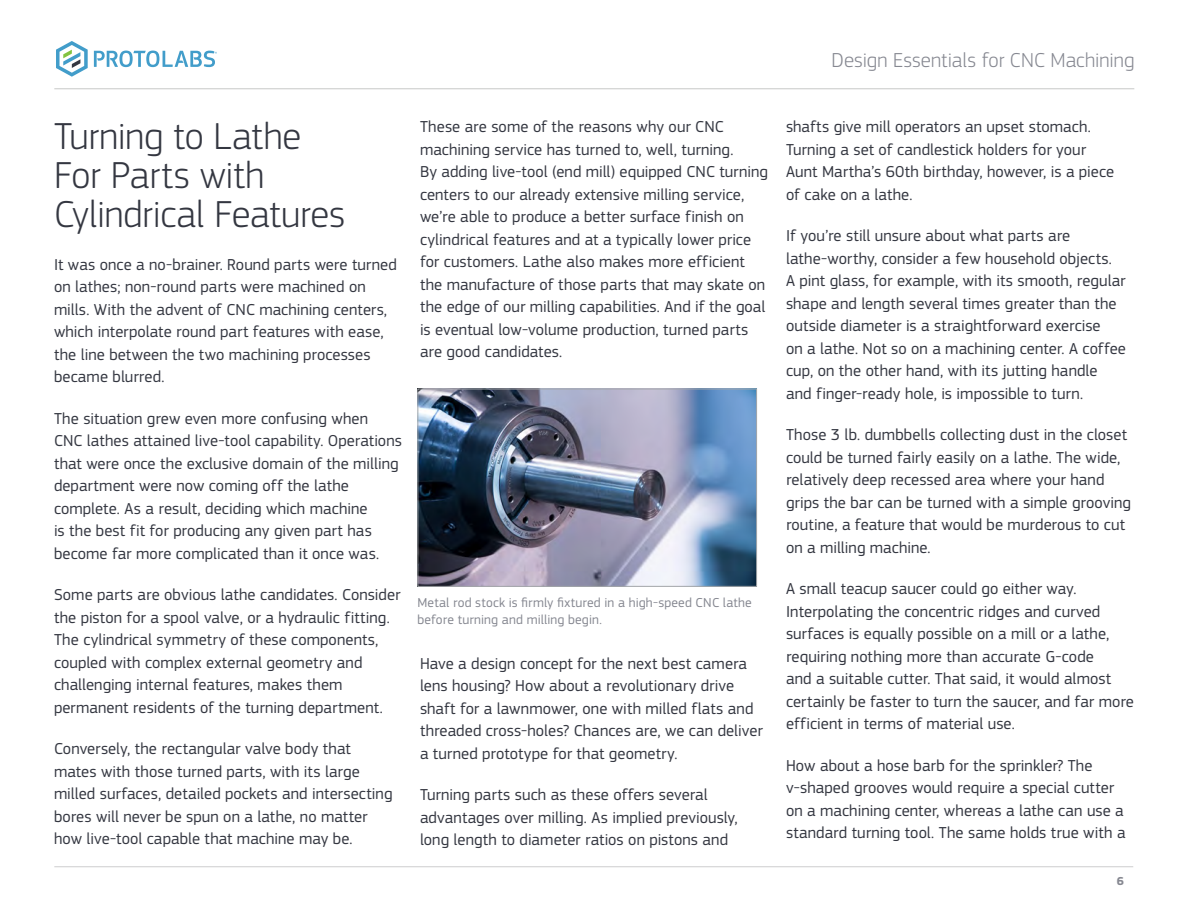
<style>
.page{position:relative;width:1188px;height:918px;background:#fff}
.page>*{position:absolute;margin:0;border:0;box-sizing:border-box;transform-origin:0 0}
.t1{font:300 39px/39px "PF Square Sans Pro";letter-spacing:-.005em;color:#343741}
.t2{font:300 21px "PF Square Sans Pro";color:#868891}
.t3{font:16.5px/22.5px "PF Square Sans Pro";letter-spacing:.005em;color:#343741}
.t4{font:13.5px/16.2px "PF Square Sans Pro";letter-spacing:.015em;color:#868891}
.t5{font:700 12px "PF Square Sans Pro";color:#868891}
</style>
<div class="page">
<hr style="left:54px;top:866px;width:1079px;height:1px;background:#cdcdce">
<hr style="left:54px;top:88px;width:1080px;height:1px;background:#c7c8c7">
<svg style="left:94px;top:51px;width:123px;height:16px"></svg>
<svg style="left:56px;top:41px;width:32px;height:36px"></svg>
<img style="left:419px;top:390px;width:336px;height:195px">
<div style="left:417px;top:388px;width:340px;height:199px;border:1px solid #a3a6a9"></div>
<p class="t2" style="left:831px;top:48px;width:304px">Design Essentials for CNC Machining</p>
<h1 class="t1" style="left:54px;top:117px;width:293px">Turning to Lathe<br>For Parts with<br>Cylindrical Features</h1>
<p class="t3" style="left:54px;top:253px;width:344px">It was once a no-brainer. Round parts were turned on lathes; non-round parts were machined on mills. With the advent of CNC machining centers, which interpolate round part features with ease, the line between the two machining processes became blurred.</p>
<p class="t3" style="left:54px;top:407px;width:349px">The situation grew even more confusing when<br>CNC lathes attained live-tool capability. Operations that were once the exclusive domain of the milling department were now coming off the lathe complete. As a result, deciding which machine<br>is the best fit for producing any given part has become far more complicated than it once was.</p>
<p class="t3" style="left:54px;top:584px;width:348px">Some parts are obvious lathe candidates. Consider the piston for a spool valve, or a hydraulic fitting.<br>The cylindrical symmetry of these components, coupled with complex external geometry and challenging internal features, makes them permanent residents of the turning department.</p>
<p class="t3" style="left:54px;top:738px;width:340px">Conversely, the rectangular valve body that mates with those turned parts, with its large milled surfaces, detailed pockets and intersecting bores will never be spun on a lathe, no matter how live-tool capable that machine may be.</p>
<p class="t3" style="left:420px;top:116px;width:349px">These are some of the reasons why our CNC machining service has turned to, well, turning.<br>By adding live-tool (end mill) equipped CNC turning centers to our already extensive milling service, we’re able to produce a better surface finish on cylindrical features and at a typically lower price for customers. Lathe also makes more efficient the manufacture of those parts that may skate on the edge of our milling capabilities. And if the goal is eventual low-volume production, turned parts are good candidates.</p>
<p class="t4" style="left:417px;top:595px;width:336px">Metal rod stock is firmly fixtured in a high-speed CNC lathe before turning and milling begin.</p>
<p class="t3" style="left:420px;top:652px;width:344px">Have a design concept for the next best camera lens housing? How about a revolutionary drive shaft for a lawnmower, one with milled flats and threaded cross-holes? Chances are, we can deliver a turned prototype for that geometry.</p>
<p class="t3" style="left:420px;top:784px;width:319px">Turning parts such as these offers several advantages over milling. As implied previously, long length to diameter ratios on pistons and</p>
<p class="t3" style="left:786px;top:116px;width:330px">shafts give mill operators an upset stomach.<br>Turning a set of candlestick holders for your Aunt Martha’s 60th birthday, however, is a piece of cake on a lathe.</p>
<p class="t3" style="left:786px;top:225px;width:342px">If you’re still unsure about what parts are lathe-worthy, consider a few household objects.<br>A pint glass, for example, with its smooth, regular shape and length several times greater than the outside diameter is a straightforward exercise<br>on a lathe. Not so on a machining center. A coffee cup, on the other hand, with its jutting handle and finger-ready hole, is impossible to turn.</p>
<p class="t3" style="left:786px;top:424px;width:346px">Those 3 lb. dumbbells collecting dust in the closet could be turned fairly easily on a lathe. The wide, relatively deep recessed area where your hand grips the bar can be turned with a simple grooving routine, a feature that would be murderous to cut on a milling machine.</p>
<p class="t3" style="left:786px;top:578px;width:350px">A small teacup saucer could go either way.<br>Interpolating the concentric ridges and curved surfaces is equally possible on a mill or a lathe, requiring nothing more than accurate G-code<br>and a suitable cutter. That said, it would almost certainly be faster to turn the saucer, and far more efficient in terms of material use.</p>
<p class="t3" style="left:786px;top:754px;width:341px">How about a hose barb for the sprinkler? The v-shaped grooves would require a special cutter on a machining center, whereas a lathe can use a standard turning tool. The same holds true with a</p>
<p class="t5" style="left:1117px;top:874px;width:9px">6</p>
</div>
